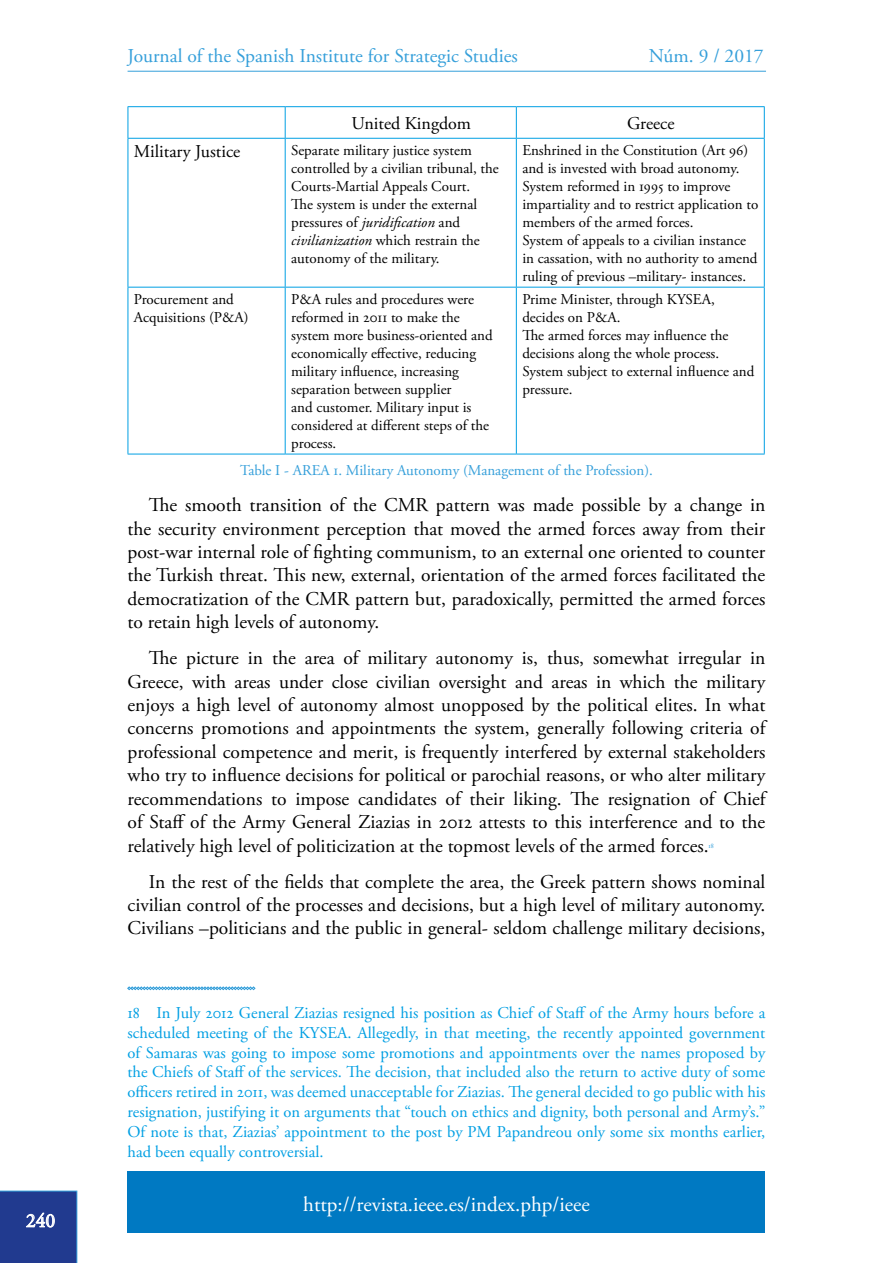
<style>
.page{position:relative;width:893px;height:1263px;background:#fff}
.page>*{position:absolute;margin:0;border:0;box-sizing:border-box;transform-origin:0 0}
.t1{font:21px "Adobe Garamond Pro";color:#fff}
.IEEE_parrafoNormal{font:19.5px/23.4px "Adobe Garamond Pro";color:#000;text-align:justify}
.t2{font:19.5px "Adobe Garamond Pro";color:#359fda}
.t3{font:19.5px "Adobe Garamond Pro";color:#fff}
.IEEE_parrafoNormal-2{font:18px "Adobe Garamond Pro";color:#000}
.Texto_tabla{font:18px "Adobe Garamond Pro";color:#000}
.IEEE_notasPie{font:16.5px/19.8px "Adobe Garamond Pro";color:#009fe3;text-align:justify}
.Texto_tabla-2{font:15px/18px "Adobe Garamond Pro";color:#000}
.IEEE_pieTabla{font:15px "Adobe Garamond Pro";color:#359fda}
.IEEE_parrafoNormal-3{font:7.05px "Adobe Garamond Pro";color:#359fda}
.s1{font-style:italic}
</style>
<div class="page">
<div style="left:128px;top:1171px;width:637px;height:62px;background:#0079c2"></div>
<svg style="left:0;top:1191px;width:77px;height:72px;background:#284193"></svg>
<hr style="left:128px;top:71px;width:638px;height:1px;background:#359fda">
<hr style="left:128px;top:139px;width:1px;height:148px;background:#009fe3">
<hr style="left:285px;top:139px;width:1px;height:148px;background:#009fe3">
<hr style="left:516px;top:139px;width:1px;height:148px;background:#009fe3">
<hr style="left:764px;top:139px;width:1px;height:148px;background:#009fe3">
<hr style="left:128px;top:287px;width:157px;height:1px;background:#009fe3">
<hr style="left:128px;top:287px;width:1px;height:167px;background:#009fe3">
<hr style="left:285px;top:287px;width:231px;height:1px;background:#009fe3">
<hr style="left:285px;top:287px;width:1px;height:167px;background:#009fe3">
<hr style="left:516px;top:287px;width:249px;height:1px;background:#009fe3">
<hr style="left:516px;top:287px;width:1px;height:167px;background:#009fe3">
<hr style="left:764px;top:287px;width:1px;height:167px;background:#009fe3">
<hr style="left:128px;top:454px;width:157px;height:1px;background:#009fe3">
<hr style="left:285px;top:454px;width:231px;height:1px;background:#009fe3">
<hr style="left:516px;top:454px;width:249px;height:1px;background:#009fe3">
<hr style="left:128px;top:106px;width:157px;height:1px;background:#009fe3">
<hr style="left:128px;top:107px;width:1px;height:31px;background:#009fe3">
<hr style="left:285px;top:106px;width:231px;height:1px;background:#009fe3">
<hr style="left:285px;top:107px;width:1px;height:31px;background:#009fe3">
<hr style="left:516px;top:106px;width:249px;height:1px;background:#009fe3">
<hr style="left:516px;top:107px;width:1px;height:31px;background:#009fe3">
<hr style="left:764px;top:107px;width:1px;height:31px;background:#009fe3">
<hr style="left:128px;top:138px;width:157px;height:1px;background:#009fe3">
<hr style="left:285px;top:138px;width:231px;height:1px;background:#009fe3">
<hr style="left:516px;top:138px;width:249px;height:1px;background:#009fe3">
<svg style="left:127px;top:986px;width:128px;height:4px"></svg>
<p class="t3" style="left:26px;top:1209px;width:31px">240</p>
<p class="t2" style="left:128px;top:44px;width:392px">Journal of the Spanish Institute for Strategic Studies</p>
<p class="t2" style="left:649px;top:44px;width:116px">Núm. 9 / 2017</p>
<p class="IEEE_parrafoNormal-2" style="left:352px;top:112px;width:121px">United Kingdom</p>
<p class="IEEE_parrafoNormal-2" style="left:627px;top:112px;width:49px">Greece</p>
<p class="Texto_tabla" style="left:134px;top:141px;width:108px">Military Justice</p>
<p class="Texto_tabla-2" style="left:291px;top:142px;width:209px">Separate military justice system controlled by a civilian tribunal, the<br>Courts-Martial Appeals Court.</p>
<p class="Texto_tabla-2" style="left:291px;top:196px;width:190px">The system is under the external pressures of <span class="s1">juridification</span> and <span class="s1">civilianization</span> which restrain the autonomy of the military.</p>
<p class="Texto_tabla-2" style="left:522px;top:142px;width:228px">Enshrined in the Constitution (Art 96) and is invested with broad autonomy.</p>
<p class="Texto_tabla-2" style="left:522px;top:178px;width:237px">System reformed in 1995 to improve impartiality and to restrict application to members of the armed forces.</p>
<p class="Texto_tabla-2" style="left:522px;top:232px;width:237px">System of appeals to a civilian instance in cassation, with no authority to amend ruling of previous –military- instances.</p>
<p class="Texto_tabla-2" style="left:134px;top:291px;width:116px">Procurement and<br>Acquisitions (P&amp;A)</p>
<p class="Texto_tabla-2" style="left:291px;top:291px;width:203px">P&amp;A rules and procedures were reformed in 2011 to make the system more business-oriented and economically effective, reducing military influence, increasing separation between supplier<br>and customer. Military input is considered at different steps of the process.</p>
<p class="Texto_tabla-2" style="left:522px;top:291px;width:194px">Prime Minister, through KYSEA, decides on P&amp;A.</p>
<p class="Texto_tabla-2" style="left:522px;top:327px;width:208px">The armed forces may influence the decisions along the whole process.</p>
<p class="Texto_tabla-2" style="left:522px;top:363px;width:234px">System subject to external influence and pressure.</p>
<p class="IEEE_pieTabla" style="left:240px;top:461px;width:414px">Table I - AREA 1. Military Autonomy (Management of the Profession).</p>
<p class="IEEE_parrafoNormal" style="left:128px;top:494px;width:639px;text-indent:21px">The smooth transition of the CMR pattern was made possible by a change in the security environment perception that moved the armed forces away from their post-war internal role of fighting communism, to an external one oriented to counter the Turkish threat. This new, external, orientation of the armed forces facilitated the democratization of the CMR pattern but, paradoxically, permitted the armed forces to retain high levels of autonomy.</p>
<p class="IEEE_parrafoNormal" style="left:128px;top:647px;width:639px;text-indent:21px">The picture in the area of military autonomy is, thus, somewhat irregular in Greece, with areas under close civilian oversight and areas in which the military enjoys a high level of autonomy almost unopposed by the political elites. In what concerns promotions and appointments the system, generally following criteria of professional competence and merit, is frequently interfered by external stakeholders who try to influence decisions for political or parochial reasons, or who alter military recommendations to impose candidates of their liking. The resignation of Chief of Staff of the Army General Ziazias in 2012 attests to this interference and to the relatively high level of politicization at the topmost levels of the armed forces.</p>
<p class="IEEE_parrafoNormal-3" style="left:709px;top:841px;width:7px">18</p>
<p class="IEEE_parrafoNormal" style="left:128px;top:870px;width:639px;text-indent:21px">In the rest of the fields that complete the area, the Greek pattern shows nominal civilian control of the processes and decisions, but a high level of military autonomy.<br>Civilians –politicians and the public in general- seldom challenge military decisions,</p>
<p class="IEEE_notasPie" style="left:128px;top:1003px;width:639px">18 In July 2012 General Ziazias resigned his position as Chief of Staff of the Army hours before a scheduled meeting of the KYSEA. Allegedly, in that meeting, the recently appointed government of Samaras was going to impose some promotions and appointments over the names proposed by the Chiefs of Staff of the services. The decision, that included also the return to active duty of some officers retired in 2011, was deemed unacceptable for Ziazias. The general decided to go public with his resignation, justifying it on arguments that “touch on ethics and dignity, both personal and Army’s.” Of note is that, Ziazias’ appointment to the post by PM Papandreou only some six months earlier, had been equally controversial.</p>
<p class="t1" style="left:303px;top:1191px;width:288px">http://revista.ieee.es/index.php/ieee</p>
</div>
